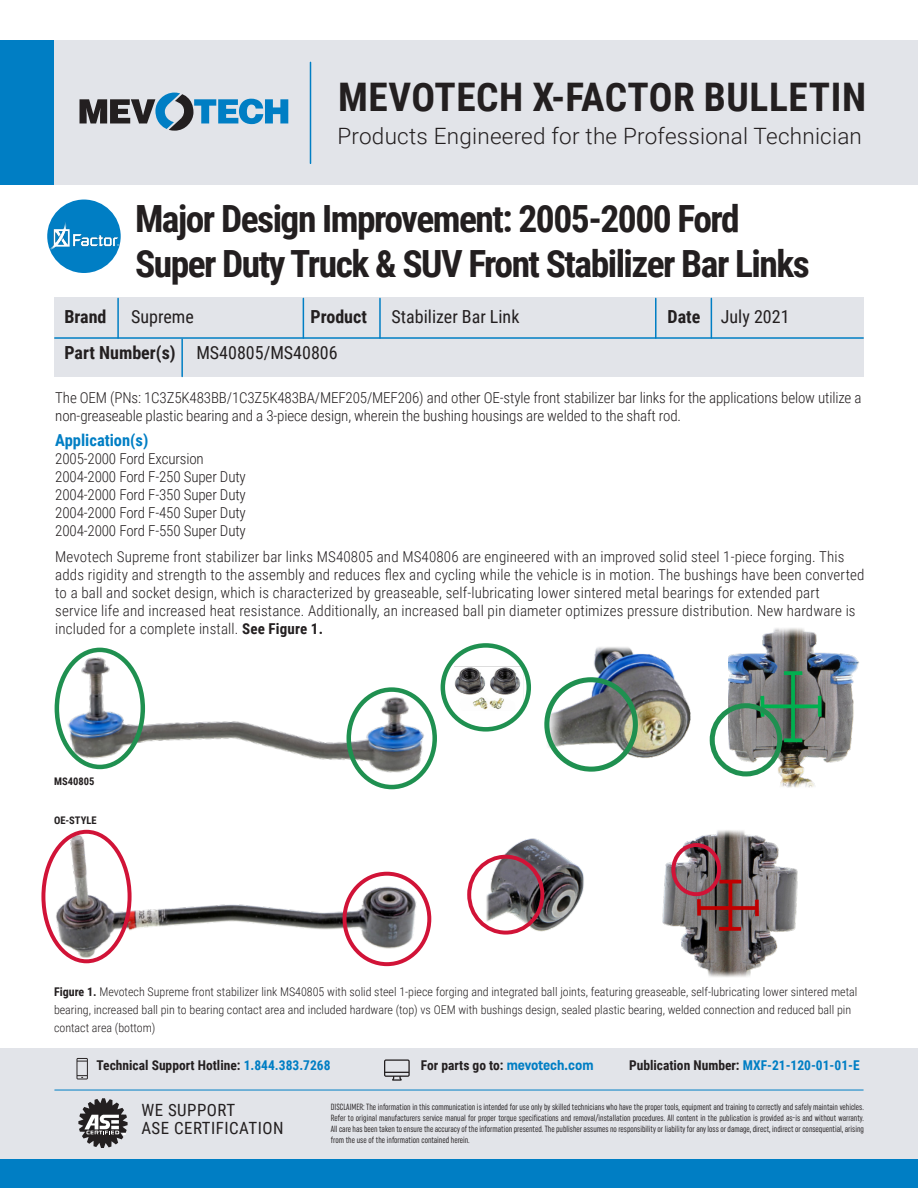
<style>
.page{position:relative;width:918px;height:1188px;background:#fff}
.page>*{position:absolute;margin:0;border:0;box-sizing:border-box;transform-origin:0 0}
.t1{font:700 39.3px "Roboto Condensed";letter-spacing:.015em;color:#231f20}
.t2{font:700 37.5px/45px "Roboto Condensed";letter-spacing:-.04em;color:#231f20}
.t3{font:300 22.5px "Roboto";letter-spacing:.01em;color:#231f20}
.t4{font:18px "Roboto Condensed";color:#231f20}
.t5{font:700 18px "Roboto Condensed";color:#231f20}
.t6{font:16.8px "Roboto Condensed";letter-spacing:.03em;color:#231f20}
.t7{font:700 16.5px "Roboto Condensed";color:#007ec4}
.t8{font:300 15px/18px "Roboto Condensed";letter-spacing:.01em;color:#231f20}
.t9{font:300 15px/18px "Roboto Condensed";letter-spacing:-.01em;color:#231f20}
.t10{font:700 13.5px "Roboto Condensed";color:#231f20}
.t11{font:300 12px/18px "Roboto Condensed";color:#231f20}
.t12{font:700 10.5px "Roboto Condensed";color:#231f20}
.t13{font:extra-condensed 9px/10.8px "Uniform";color:#231f20;text-align:justify}
.s1{font-weight:700}
.s2{color:#007ec4}
.s3{font-family:"Uniform Condensed";font-size:14.25px;color:#007ec4}
</style>
<div class="page">
<div style="left:44px;top:40px;width:874px;height:145px;background:#e2e4e9"></div>
<div style="left:0;top:40px;width:54px;height:145px;background:#007ec4"></div>
<hr style="left:310px;top:62px;width:1px;height:101px;background:#007ec4">
<svg style="left:80px;top:93px;width:208px;height:38px"></svg>
<img style="left:55px;top:829px;width:364px;height:138px">
<img style="left:59px;top:647px;width:374px;height:143px">
<img style="left:545px;top:647px;width:146px;height:119px">
<img style="left:729px;top:628px;width:131px;height:160px">
<img style="left:455px;top:667px;width:69px;height:43px">
<img style="left:486px;top:839px;width:98px;height:93px">
<img style="left:662px;top:830px;width:136px;height:147px">
<div style="left:47px;top:200px;width:74px;height:73px;background:#007ec4;border-radius:50%"></div>
<img style="left:50px;top:221px;width:68px;height:28px">
<div style="left:54px;top:298px;width:810px;height:79px;background:#e2e4e9"></div>
<hr style="left:303px;top:298px;width:1px;height:40px;background:#007ec4">
<hr style="left:655px;top:298px;width:2px;height:40px;background:#007ec4">
<hr style="left:379px;top:298px;width:2px;height:40px;background:#007ec4">
<hr style="left:711px;top:298px;width:1px;height:40px;background:#007ec4">
<hr style="left:117px;top:298px;width:2px;height:40px;background:#007ec4">
<hr style="left:55px;top:337px;width:808px;height:2px;background:#007ec4">
<hr style="left:181px;top:339px;width:2px;height:37px;background:#007ec4">
<div style="left:544px;top:677px;width:94px;height:95px;border:5px solid #1f9050;border-radius:50%"></div>
<div style="left:709px;top:703px;width:74px;height:74px;border:5px solid #1f9050;border-radius:50%"></div>
<div style="left:467px;top:855px;width:77px;height:80px;border:4px solid #d11337;border-radius:50%"></div>
<div style="left:671px;top:843px;width:50px;height:53px;border:4px solid #d11337;border-radius:50%"></div>
<div style="left:343px;top:872px;width:88px;height:94px;border:4px solid #d11337;border-radius:50%"></div>
<div style="left:41px;top:830px;width:91px;height:133px;border:4px solid #d11337;border-radius:50%"></div>
<div style="left:441px;top:643px;width:90px;height:89px;border:4px solid #1f9050;border-radius:50%"></div>
<div style="left:55px;top:648px;width:90px;height:121px;border:4px solid #1f9050;border-radius:50%"></div>
<div style="left:347px;top:687px;width:90px;height:102px;border:4px solid #1f9050;border-radius:50%"></div>
<div style="left:0;top:1049px;width:918px;height:139px;background:#e2e4e9"></div>
<div style="left:0;top:1160px;width:918px;height:28px;background:#007ec4"></div>
<svg style="left:78px;top:1098px;width:50px;height:50px"></svg>
<svg style="left:76px;top:1058px;width:12px;height:21px"></svg>
<svg style="left:384px;top:1059px;width:26px;height:22px"></svg>
<hr style="left:55px;top:1090px;width:808px;height:1px;background:#007ec4">
<p class="t1" style="left:338px;top:70px;width:529px">MEVOTECH X-FACTOR BULLETIN</p>
<p class="t3" style="left:338px;top:120px;width:526px">Products Engineered for the Professional Technician</p>
<p class="t2" style="left:135px;top:195px;width:676px">Major Design Improvement: 2005-2000 Ford<br>Super Duty Truck &amp; SUV Front Stabilizer Bar Links</p>
<p class="t5" style="left:64px;top:304px;width:44px">Brand</p>
<p class="t4" style="left:131px;top:304px;width:64px">Supreme</p>
<p class="t5" style="left:310px;top:304px;width:58px">Product</p>
<p class="t4" style="left:392px;top:304px;width:129px">Stabilizer Bar Link</p>
<p class="t4" style="left:668px;top:304px;width:124px"><span class="s1">Date</span> July 2021</p>
<p class="t4" style="left:64px;top:340px;width:275px"><span class="s1">Part Number(s)</span> MS40805/MS40806</p>
<p class="t9" style="left:55px;top:388px;width:808px">The OEM (PNs: 1C3Z5K483BB/1C3Z5K483BA/MEF205/MEF206) and other OE-style front stabilizer bar links for the applications below utilize a non-greaseable plastic bearing and a 3-piece design, wherein the bushing housings are welded to the shaft rod.</p>
<p class="t7" style="left:55px;top:429px;width:95px">Application(s)</p>
<p class="t9" style="left:55px;top:449px;width:192px">2005-2000 Ford Excursion<br>2004-2000 Ford F-250 Super Duty<br>2004-2000 Ford F-350 Super Duty<br>2004-2000 Ford F-450 Super Duty<br>2004-2000 Ford F-550 Super Duty</p>
<p class="t8" style="left:55px;top:547px;width:811px">Mevotech Supreme front stabilizer bar links MS40805 and MS40806 are engineered with an improved solid steel 1-piece forging. This adds rigidity and strength to the assembly and reduces flex and cycling while the vehicle is in motion. The bushings have been converted to a ball and socket design, which is characterized by greaseable, self-lubricating lower sintered metal bearings for extended part service life and increased heat resistance. Additionally, an increased ball pin diameter optimizes pressure distribution. New hardware is included for a complete install. <span class="s1">See Figure 1.</span></p>
<p class="t12" style="left:54px;top:774px;width:42px">MS40805</p>
<p class="t12" style="left:54px;top:813px;width:44px">OE-STYLE</p>
<p class="t11" style="left:54px;top:982px;width:805px"><span class="s1">Figure 1.</span> Mevotech Supreme front stabilizer link MS40805 with solid steel 1-piece forging and integrated ball joints, featuring greaseable, self-lubricating lower sintered metal bearing, increased ball pin to bearing contact area and included hardware (top) vs OEM with bushings design, sealed plastic bearing, welded connection and reduced ball pin contact area (bottom)</p>
<p class="t10" style="left:97px;top:1055px;width:236px">Technical Support Hotline: <span class="s2">1.844.383.7268</span></p>
<p class="t10" style="left:421px;top:1055px;width:174px">For parts go to: <span class="s3">mevotech.com</span></p>
<p class="t10" style="left:629px;top:1055px;width:232px">Publication Number: <span class="s2">MXF-21-120-01-01-E</span></p>
<p class="t6" style="left:141px;top:1098px;width:95px">WE SUPPORT</p>
<p class="t6" style="left:141px;top:1116px;width:144px">ASE CERTIFICATION</p>
<p class="t13" style="left:331px;top:1102px;width:535px">DISCLAIMER: The information in this communication is intended for use only by skilled technicians who have the proper tools, equipment and training to correctly and safely maintain vehicles.<br>Refer to original manufacturers service manual for proper torque specifications and removal/installation procedures. All content in the publication is provided as-is and without warranty.<br>All care has been taken to ensure the accuracy of the information presented. The publisher assumes no responsibility or liability for any loss or damage, direct, indirect or consequential, arising from the use of the information contained herein.</p>
</div>
